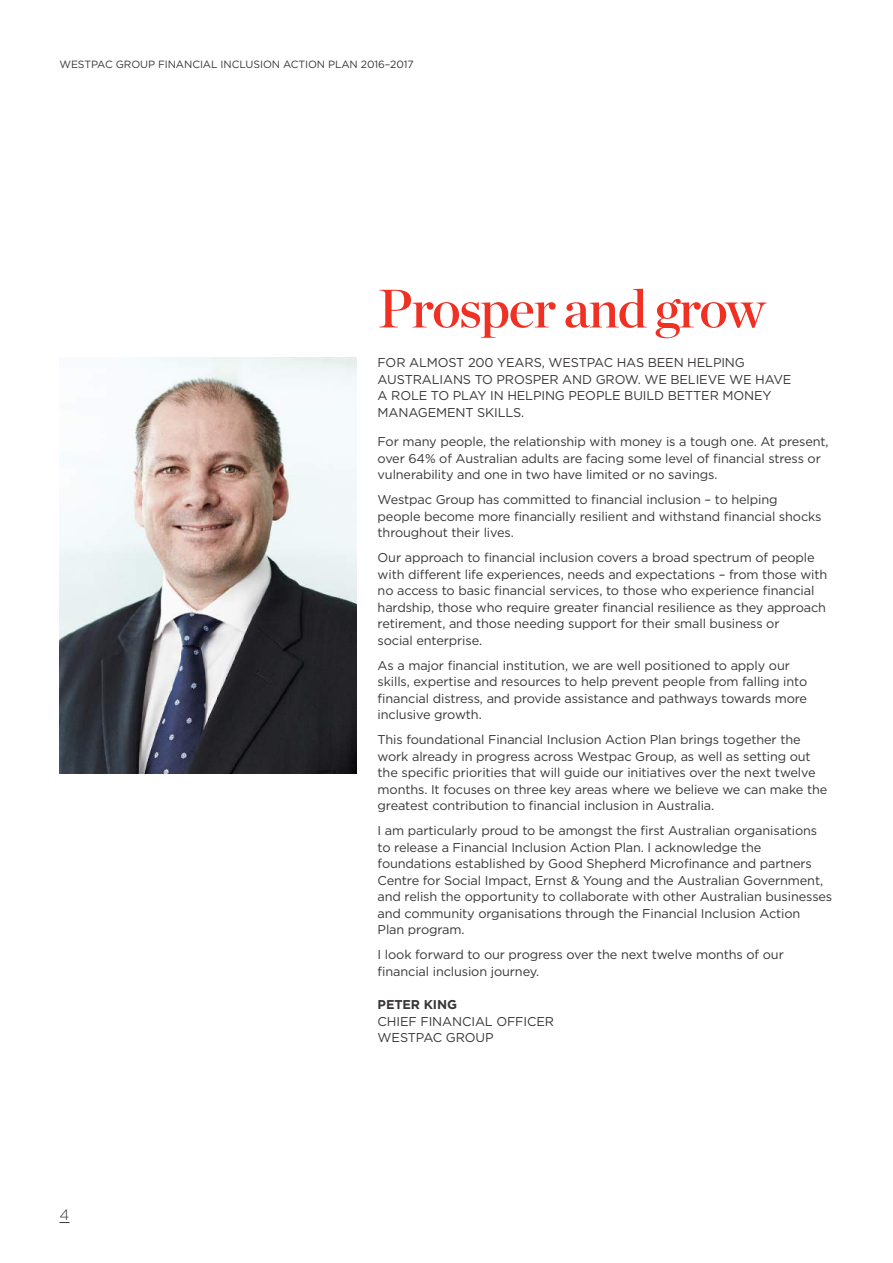
<style>
.page{position:relative;width:893px;height:1263px;background:#fff}
.page>*{position:absolute;margin:0;border:0;box-sizing:border-box;transform-origin:0 0}
.t1{font:54px "Chronicle Display Semi";letter-spacing:-.025em;color:#f03023}
.t2{font:300 15px "Gotham";color:#393535}
.t3{font:12.75px/16.5px "Gotham";letter-spacing:-.01em;color:#393535}
.t4{font:700 12.75px "Gotham";letter-spacing:-.01em;color:#393535}
.t5{font:10.5px "Gotham";letter-spacing:-.01em;color:#393535}
</style>
<div class="page">
<img style="left:60px;top:357px;width:296px;height:417px">
<p class="t5" style="left:60px;top:57px;width:356px">WESTPAC GROUP FINANCIAL INCLUSION ACTION PLAN 2016–2017</p>
<p class="t2" style="left:60px;top:1205px;width:11px">4</p>
<h1 class="t1" style="left:378px;top:266px;width:389px">Prosper and grow</h1>
<p class="t3" style="left:378px;top:354px;width:415px">FOR ALMOST 200 YEARS, WESTPAC HAS BEEN HELPING AUSTRALIANS TO PROSPER AND GROW. WE BELIEVE WE HAVE A ROLE TO PLAY IN HELPING PEOPLE BUILD BETTER MONEY MANAGEMENT SKILLS.</p>
<p class="t3" style="left:378px;top:433px;width:453px">For many people, the relationship with money is a tough one. At present, over 64% of Australian adults are facing some level of financial stress or vulnerability and one in two have limited or no savings.</p>
<p class="t3" style="left:378px;top:491px;width:445px">Westpac Group has committed to financial inclusion – to helping people become more financially resilient and withstand financial shocks throughout their lives.</p>
<p class="t3" style="left:378px;top:549px;width:451px">Our approach to financial inclusion covers a broad spectrum of people with different life experiences, needs and expectations – from those with no access to basic financial services, to those who experience financial hardship, those who require greater financial resilience as they approach retirement, and those needing support for their small business or<br>social enterprise.</p>
<p class="t3" style="left:378px;top:657px;width:431px">As a major financial institution, we are well positioned to apply our skills, expertise and resources to help prevent people from falling into financial distress, and provide assistance and pathways towards more inclusive growth.</p>
<p class="t3" style="left:378px;top:731px;width:451px">This foundational Financial Inclusion Action Plan brings together the work already in progress across Westpac Group, as well as setting out the specific priorities that will guide our initiatives over the next twelve months. It focuses on three key areas where we believe we can make the greatest contribution to financial inclusion in Australia.</p>
<p class="t3" style="left:378px;top:822px;width:456px">I am particularly proud to be amongst the first Australian organisations to release a Financial Inclusion Action Plan. I acknowledge the foundations established by Good Shepherd Microfinance and partners Centre for Social Impact, Ernst &amp; Young and the Australian Government, and relish the opportunity to collaborate with other Australian businesses and community organisations through the Financial Inclusion Action<br>Plan program.</p>
<p class="t3" style="left:378px;top:946px;width:408px">I look forward to our progress over the next twelve months of our financial inclusion journey.</p>
<p class="t4" style="left:378px;top:996px;width:81px">PETER KING</p>
<p class="t3" style="left:378px;top:1013px;width:178px">CHIEF FINANCIAL OFFICER<br>WESTPAC GROUP</p>
</div>
